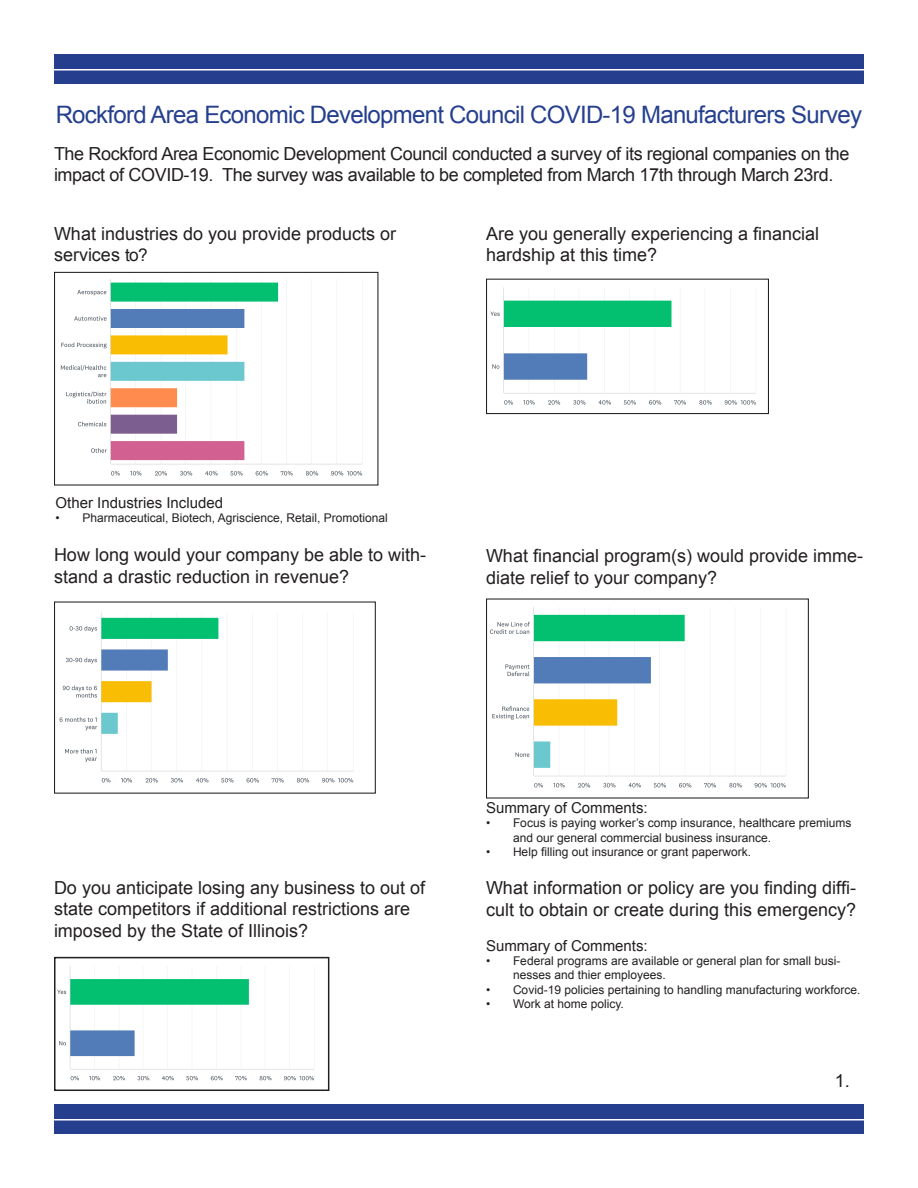
<style>
.page{position:relative;width:918px;height:1188px;background:#fff}
.page>*{position:absolute;margin:0;border:0;box-sizing:border-box;transform-origin:0 0}
.t1{font:24px "Arial";letter-spacing:-.03em;color:#253f8e}
.t2{font:18px/21.6px "Arial";color:#231f20}
.t3{font:18px/21.6px "Arial";letter-spacing:-.02em;color:#231f20}
.t4{font:15px "Arial";color:#231f20}
.t5{font:12px/14.4px "Arial";color:#231f20}
.s1{font-size:17.25px}
</style>
<div class="page">
<img style="left:60px;top:279px;width:303px;height:197px">
<div style="left:54px;top:272px;width:324px;height:214px;border:1px solid #231f20"></div>
<img style="left:490px;top:287px;width:266px;height:118px">
<div style="left:486px;top:279px;width:283px;height:135px;border:1px solid #231f20"></div>
<div style="left:54px;top:54px;width:810px;height:30px;background:#253f8e"></div>
<hr style="left:54px;top:69px;width:810px;height:1px;background:#fff">
<div style="left:54px;top:1104px;width:810px;height:30px;background:#253f8e"></div>
<hr style="left:54px;top:1119px;width:810px;height:1px;background:#fff">
<img style="left:59px;top:613px;width:295px;height:170px">
<div style="left:54px;top:601px;width:322px;height:193px;border:1px solid #231f20"></div>
<img style="left:490px;top:607px;width:296px;height:181px">
<div style="left:486px;top:598px;width:323px;height:201px;border:1px solid #231f20"></div>
<img style="left:57px;top:966px;width:258px;height:115px">
<div style="left:54px;top:957px;width:275px;height:134px;border:2px solid #231f20"></div>
<p class="t1" style="left:56px;top:99px;width:808px">Rockford Area Economic Development Council COVID-19 Manufacturers Survey</p>
<p class="t3" style="left:54px;top:143px;width:797px">The Rockford Area Economic Development Council conducted a survey of its regional companies on the impact of COVID-19. The survey was available to be completed from March 17th through March 23rd.</p>
<p class="t2" style="left:54px;top:223px;width:344px">What industries do you provide products or services <span class="s1">to?</span></p>
<p class="t2" style="left:486px;top:223px;width:335px">Are you generally experiencing a financial hardship at this time?</p>
<p class="t4" style="left:56px;top:493px;width:169px">Other Industries Included</p>
<p class="t5" style="left:56px;top:511px;width:334px">• Pharmaceutical, Biotech, Agriscience, Retail, Promotional</p>
<p class="t2" style="left:54px;top:544px;width:374px">How long would your company be able to with&shy;stand a drastic reduction in revenue?</p>
<p class="t2" style="left:486px;top:545px;width:379px">What financial program(s) would provide imme&shy;diate relief to your company?</p>
<p class="t2" style="left:54px;top:877px;width:373px">Do you anticipate losing any business to out of state competitors if additional restrictions are imposed by the State of Illinois?</p>
<p class="t4" style="left:486px;top:798px;width:163px">Summary of Comments:</p>
<p class="t5" style="left:513px;top:816px;width:340px;text-indent:-27px">• Focus is paying worker’s comp insurance, healthcare premiums and our general commercial business insurance.</p>
<p class="t5" style="left:486px;top:845px;width:267px">• Help filling out insurance or grant paperwork.</p>
<p class="t2" style="left:486px;top:877px;width:372px">What information or policy are you finding diffi&shy;cult to obtain or create during this emergency?</p>
<p class="t4" style="left:486px;top:935px;width:163px">Summary of Comments:</p>
<p class="t5" style="left:513px;top:954px;width:329px;text-indent:-27px">• Federal programs are available or general plan for small busi&shy;nesses and thier employees.</p>
<p class="t5" style="left:486px;top:982px;width:376px">• Covid-19 policies pertaining to handling manufacturing workforce.</p>
<p class="t5" style="left:486px;top:997px;width:139px">• Work at home policy.</p>
<p class="t2" style="left:835px;top:1070px;width:17px">1.</p>
</div>
